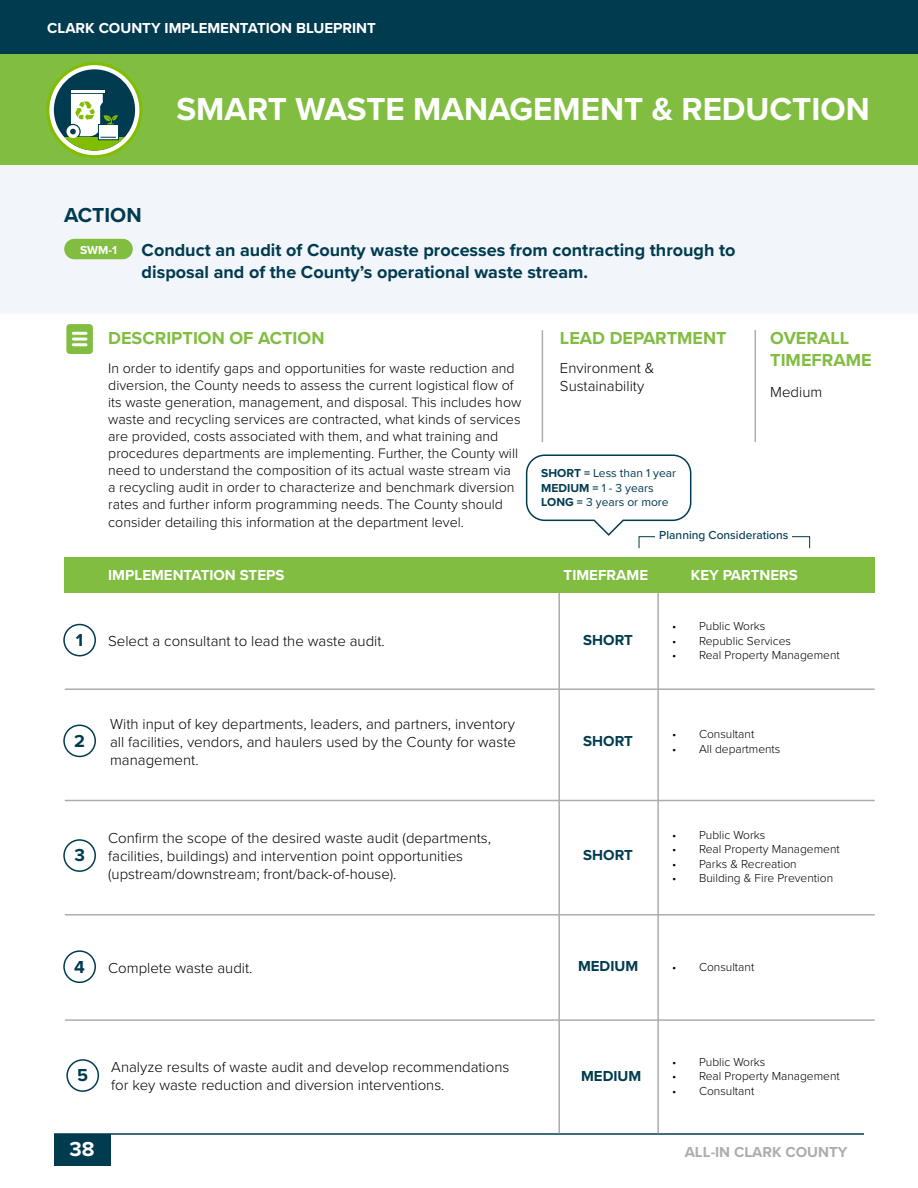
<style>
.page{position:relative;width:918px;height:1188px;background:#fff}
.page>*{position:absolute;margin:0;border:0;box-sizing:border-box;transform-origin:0 0}
.t1{font:700 33px "Proxima Nova";color:#fff}
.t2{font:700 21px "Proxima Nova";color:#003b4f}
.t3{font:700 21px "Proxima Nova";color:#fff}
.t4{font:700 18px/21.6px "Proxima Nova";color:#003b4f}
.t5{font:700 18px/21.6px "Proxima Nova";color:#81bd41}
.t6{font:300 15px/18px "Proxima Nova";color:#000}
.t7{font:700 15px "Proxima Nova";color:#fff}
.t8{font:700 15px "Proxima Nova";color:#003b4f}
.t9{font:700 15px "Proxima Nova";color:#adadad}
.t10{font:300 14.25px/17.1px "Proxima Nova";color:#000}
.t11{font:300 12px "Proxima Nova";color:#000}
.t12{font:12px/14.4px "Proxima Nova";color:#003b4f}
.t13{font:500 12px "Proxima Nova";color:#003b4f}
.t14{font:700 12px "Proxima Nova";color:#fff}
.s1{font-weight:700}
</style>
<div class="page">
<div style="left:54px;top:1134px;width:56px;height:31px;background:#003b4f"></div>
<hr style="left:54px;top:1133px;width:810px;height:2px;background:#003b4f">
<div style="left:0;top:0;width:918px;height:313px;background:#f2f5fa"></div>
<div style="left:0;top:0;width:918px;height:164px;background:#81bd41"></div>
<svg style="left:46px;top:62px;width:96px;height:96px"></svg>
<div style="left:65px;top:557px;width:810px;height:36px;background:#81bd41"></div>
<hr style="left:558px;top:593px;width:2px;height:540px;background:#adadad">
<hr style="left:657px;top:593px;width:2px;height:540px;background:#adadad">
<hr style="left:65px;top:800px;width:810px;height:1px;background:#adadad">
<hr style="left:65px;top:688px;width:810px;height:2px;background:#adadad">
<hr style="left:542px;top:330px;width:1px;height:112px;background:#adadad">
<hr style="left:755px;top:330px;width:1px;height:112px;background:#adadad">
<div style="left:66px;top:324px;width:27px;height:30px;background:#81bd41;border-radius:3px"></div>
<svg style="left:73px;top:332px;width:13px;height:14px"></svg>
<hr style="left:65px;top:914px;width:810px;height:2px;background:#adadad">
<div style="left:0;top:0;width:918px;height:54px;background:#003b4f"></div>
<div style="left:64px;top:239px;width:69px;height:20px;background:#81bd41;border-radius:10px"></div>
<div style="left:63px;top:624px;width:33px;height:32px;border:2px solid #003b4f;border-radius:50%"></div>
<div style="left:63px;top:725px;width:33px;height:32px;border:2px solid #003b4f;border-radius:50%"></div>
<div style="left:63px;top:839px;width:33px;height:33px;border:2px solid #003b4f;border-radius:50%"></div>
<hr style="left:65px;top:1019px;width:810px;height:2px;background:#adadad">
<div style="left:63px;top:950px;width:33px;height:33px;border:2px solid #003b4f;border-radius:50%"></div>
<div style="left:66px;top:1059px;width:33px;height:33px;border:2px solid #003b4f;border-radius:50%"></div>
<svg style="left:525px;top:454px;width:167px;height:83px"></svg>
<p class="t7" style="left:47px;top:17px;width:330px">CLARK COUNTY IMPLEMENTATION BLUEPRINT</p>
<h2 class="t2" style="left:64px;top:200px;width:79px">ACTION</h2>
<h1 class="t1" style="left:176px;top:85px;width:695px">SMART WASTE MANAGEMENT &amp; REDUCTION</h1>
<p class="t14" style="left:80px;top:241px;width:39px">SWM-1</p>
<p class="t4" style="left:142px;top:239px;width:595px">Conduct an audit of County waste processes from contracting through to disposal and of the County’s operational waste stream.</p>
<p class="t5" style="left:108px;top:327px;width:218px">DESCRIPTION OF ACTION</p>
<p class="t5" style="left:560px;top:327px;width:168px">LEAD DEPARTMENT</p>
<p class="t5" style="left:770px;top:327px;width:103px">OVERALL<br>TIMEFRAME</p>
<p class="t10" style="left:108px;top:359px;width:415px">In order to identify gaps and opportunities for waste reduction and diversion, the County needs to assess the current logistical flow of its waste generation, management, and disposal. This includes how waste and recycling services are contracted, what kinds of services are provided, costs associated with them, and what training and procedures departments are implementing. Further, the County will need to understand the composition of its actual waste stream via a recycling audit in order to characterize and benchmark diversion rates and further inform programming needs. The County should consider detailing this information at the department level.</p>
<p class="t6" style="left:560px;top:358px;width:96px">Environment &amp;<br>Sustainability</p>
<p class="t6" style="left:770px;top:382px;width:54px">Medium</p>
<p class="t12" style="left:541px;top:466px;width:136px"><span class="s1">SHORT =</span> Less than 1 year<br><span class="s1">MEDIUM =</span> 1 - 3 years<br><span class="s1">LONG =</span> 3 years or more</p>
<p class="t13" style="left:659px;top:526px;width:131px">Planning Considerations</p>
<p class="t7" style="left:108px;top:564px;width:178px">IMPLEMENTATION STEPS</p>
<p class="t7" style="left:564px;top:564px;width:86px">TIMEFRAME</p>
<p class="t7" style="left:691px;top:564px;width:108px">KEY PARTNERS</p>
<p class="t4" style="left:76px;top:629px;width:9px">1</p>
<p class="t6" style="left:108px;top:631px;width:278px">Select a consultant to lead the waste audit.</p>
<p class="t8" style="left:583px;top:629px;width:51px">SHORT</p>
<p class="t11" style="left:672px;top:618px;width:95px">• Public Works</p>
<p class="t11" style="left:672px;top:632px;width:121px">• Republic Services</p>
<p class="t11" style="left:672px;top:646px;width:169px">• Real Property Management</p>
<p class="t6" style="left:110px;top:714px;width:407px;text-align:justify">With input of key departments, leaders, and partners, inventory all facilities, vendors, and haulers used by the County for waste management.</p>
<p class="t11" style="left:672px;top:725px;width:84px">• Consultant</p>
<p class="t4" style="left:74px;top:730px;width:12px">2</p>
<p class="t8" style="left:583px;top:729px;width:51px">SHORT</p>
<p class="t11" style="left:672px;top:740px;width:110px">• All departments</p>
<p class="t6" style="left:108px;top:829px;width:384px">Confirm the scope of the desired waste audit (departments, facilities, buildings) and intervention point opportunities (upstream/downstream; front/back-of-house).</p>
<p class="t11" style="left:672px;top:826px;width:95px">• Public Works</p>
<p class="t11" style="left:672px;top:840px;width:169px">• Real Property Management</p>
<p class="t11" style="left:672px;top:855px;width:126px">• Parks &amp; Recreation</p>
<p class="t11" style="left:672px;top:869px;width:163px">• Building &amp; Fire Prevention</p>
<p class="t4" style="left:74px;top:844px;width:12px">3</p>
<p class="t8" style="left:583px;top:844px;width:51px">SHORT</p>
<p class="t4" style="left:74px;top:955px;width:12px">4</p>
<p class="t6" style="left:108px;top:958px;width:146px">Complete waste audit.</p>
<p class="t8" style="left:578px;top:955px;width:62px">MEDIUM</p>
<p class="t11" style="left:672px;top:959px;width:84px">• Consultant</p>
<p class="t6" style="left:111px;top:1058px;width:400px">Analyze results of waste audit and develop recommendations for key waste reduction and diversion interventions.</p>
<p class="t4" style="left:77px;top:1064px;width:12px">5</p>
<p class="t8" style="left:581px;top:1065px;width:62px">MEDIUM</p>
<p class="t11" style="left:672px;top:1053px;width:95px">• Public Works</p>
<p class="t11" style="left:672px;top:1067px;width:169px">• Real Property Management</p>
<p class="t11" style="left:672px;top:1082px;width:84px">• Consultant</p>
<h2 class="t3" style="left:70px;top:1133px;width:27px">38</h2>
<p class="t9" style="left:685px;top:1141px;width:164px">ALL-IN CLARK COUNTY</p>
</div>
